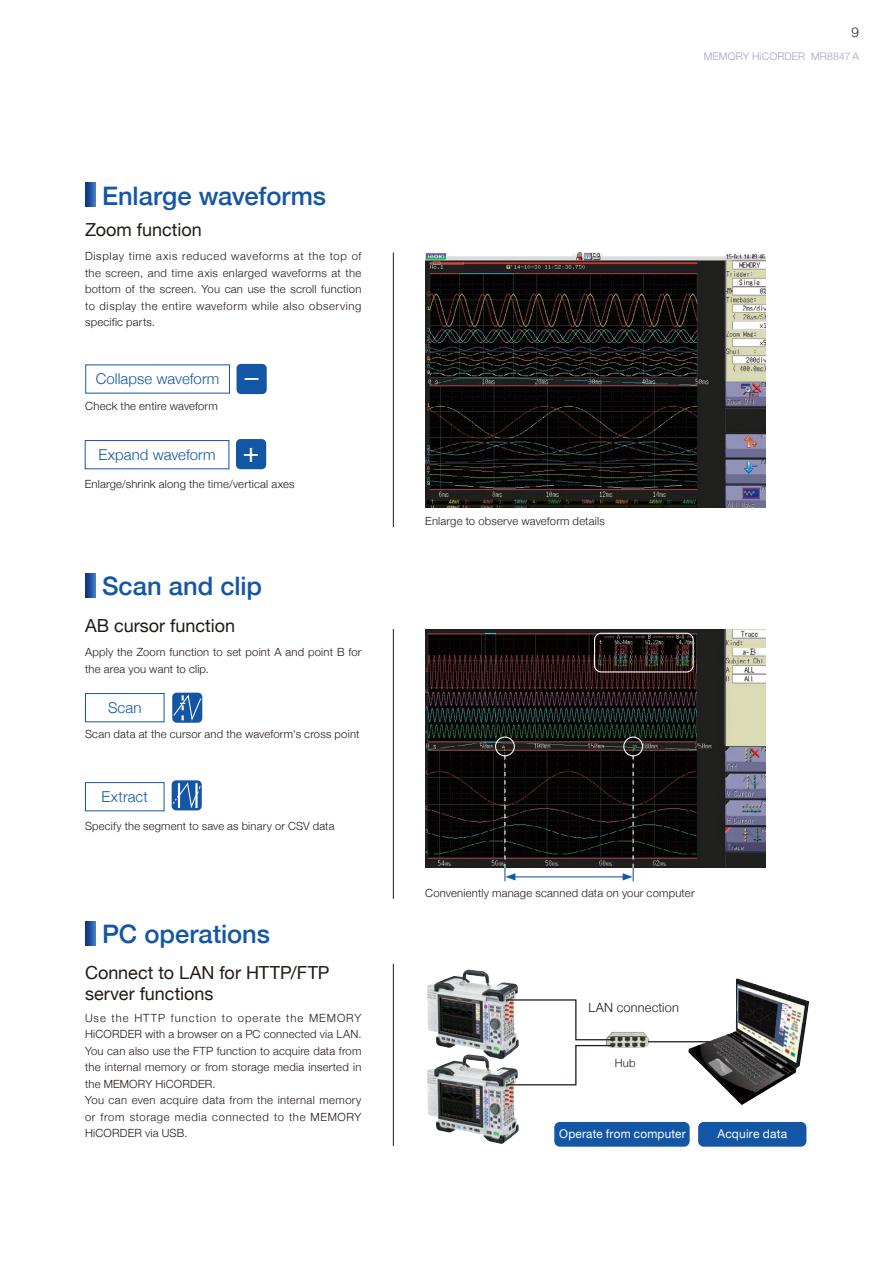
<style>
.page{position:relative;width:893px;height:1263px;background:#fff}
.page>*{position:absolute;margin:0;border:0;box-sizing:border-box;transform-origin:0 0}
.t1{font:500 25.5px "Helvetica Neue";color:#1456a6}
.t2{font:18px/21px "Helvetica Neue";color:#231916}
.t3{font:300 15px "Helvetica Neue";letter-spacing:.005em;color:#1456a6}
.t4{font:300 13.5px "Helvetica Neue";color:#231916}
.t5{font:300 12.75px "Helvetica Neue";letter-spacing:.015em;color:#231916}
.t6{font:12px "Helvetica Neue";letter-spacing:.015em;color:#fff}
.t7{font:300 11.25px/16.5px "Helvetica Neue";letter-spacing:.02em;color:#231916}
.t8{font:300 10.5px "Helvetica Neue";letter-spacing:.02em;color:#99a3d2}
</style>
<div class="page">
<img style="left:425px;top:252px;width:341px;height:255px">
<div style="left:85px;top:440px;width:144px;height:29px;border:1px solid #1456a6"></div>
<div style="left:85px;top:782px;width:79px;height:29px;border:1px solid #1456a6"></div>
<div style="left:85px;top:693px;width:79px;height:29px;border:1px solid #1456a6"></div>
<svg style="left:172px;top:780px;width:30px;height:30px"></svg>
<svg style="left:172px;top:781px;width:30px;height:29px"></svg>
<svg style="left:172px;top:693px;width:30px;height:30px"></svg>
<img style="left:425px;top:629px;width:341px;height:239px">
<div style="left:594px;top:633px;width:100px;height:39px;border:1px solid #fff;border-radius:7px"></div>
<hr style="left:513px;top:876px;width:112px;height:1px;background:#1456a6">
<svg style="left:504px;top:755px;width:11px;height:126px"></svg>
<svg style="left:623px;top:755px;width:11px;height:126px"></svg>
<div style="left:495px;top:736px;width:20px;height:20px;border:1px solid #fff;border-radius:50%"></div>
<div style="left:623px;top:736px;width:20px;height:20px;border:1px solid #fff;border-radius:50%"></div>
<div style="left:236px;top:439px;width:30px;height:30px;background:#1456a6;border-radius:5px"></div>
<div style="left:237px;top:364px;width:30px;height:30px;background:#1456a6;border-radius:5px"></div>
<hr style="left:393px;top:629px;width:1px;height:270px;background:#231916">
<hr style="left:393px;top:252px;width:1px;height:275px;background:#231916">
<hr style="left:393px;top:964px;width:1px;height:182px;background:#231916">
<div style="left:697px;top:1121px;width:110px;height:26px;background:#1456a6;border-radius:6px"></div>
<div style="left:697px;top:1120px;width:111px;height:28px;border:2px solid #fff;border-radius:6px"></div>
<div style="left:554px;top:1121px;width:136px;height:26px;background:#1456a6;border-radius:6px"></div>
<div style="left:553px;top:1120px;width:138px;height:28px;border:2px solid #fff;border-radius:6px"></div>
<img style="left:613px;top:1032px;width:36px;height:15px">
<img style="left:688px;top:978px;width:121px;height:127px">
<img style="left:738px;top:984px;width:67px;height:79px">
<hr style="left:648px;top:1041px;width:62px;height:1px;background:#231916">
<img style="left:427px;top:969px;width:91px;height:85px">
<img style="left:427px;top:1054px;width:92px;height:90px">
<svg style="left:505px;top:999px;width:108px;height:87px"></svg>
<svg style="left:85px;top:183px;width:11px;height:24px"></svg>
<svg style="left:85px;top:573px;width:11px;height:24px"></svg>
<svg style="left:85px;top:921px;width:11px;height:24px"></svg>
<h1 class="t1" style="left:102px;top:175px;width:226px">Enlarge waveforms</h1>
<h2 class="t2" style="left:85px;top:220px;width:118px">Zoom function</h2>
<p class="t7" style="left:85px;top:247px;width:278px;text-align:justify">Display time axis reduced waveforms at the top of the screen, and time axis enlarged waveforms at the bottom of the screen. You can use the scroll function to display the entire waveform while also observing specific parts.</p>
<h3 class="t3" style="left:96px;top:367px;width:125px">Collapse waveform</h3>
<p class="t7" style="left:85px;top:397px;width:134px">Check the entire waveform</p>
<h3 class="t3" style="left:98px;top:443px;width:119px">Expand waveform</h3>
<p class="t7" style="left:85px;top:475px;width:211px">Enlarge/shrink along the time/vertical axes</p>
<h1 class="t1" style="left:102px;top:565px;width:162px">Scan and clip</h1>
<h2 class="t2" style="left:85px;top:616px;width:152px">AB cursor function</h2>
<p class="t7" style="left:85px;top:643px;width:278px">Apply the Zoom function to set point A and point B for the area you want to clip.</p>
<h3 class="t3" style="left:108px;top:696px;width:35px">Scan</h3>
<p class="t7" style="left:85px;top:725px;width:276px">Scan data at the cursor and the waveform's cross point</p>
<h3 class="t3" style="left:102px;top:785px;width:48px">Extract</h3>
<p class="t7" style="left:85px;top:817px;width:251px">Specify the segment to save as binary or CSV data</p>
<h1 class="t1" style="left:102px;top:913px;width:170px">PC operations</h1>
<h2 class="t2" style="left:85px;top:963px;width:246px">Connect to LAN for HTTP/FTP server functions</h2>
<p class="t7" style="left:85px;top:1009px;width:278px">Use the HTTP function to operate the MEMORY HiCORDER with a browser on a PC connected via LAN.<br>You can also use the FTP function to acquire data from the internal memory or from storage media inserted in the MEMORY HiCORDER.<br>You can even acquire data from the internal memory or from storage media connected to the MEMORY HiCORDER via USB.</p>
<p class="t4" style="left:851px;top:21px;width:9px">9</p>
<p class="t8" style="left:704px;top:48px;width:157px">MEMORY HiCORDER MR8847 A</p>
<p class="t7" style="left:425px;top:512px;width:181px">Enlarge to observe waveform details</p>
<p class="t7" style="left:425px;top:883px;width:271px">Conveniently manage scanned data on your computer</p>
<p class="t5" style="left:588px;top:997px;width:92px">LAN connection</p>
<p class="t7" style="left:615px;top:1054px;width:22px">Hub</p>
<p class="t6" style="left:559px;top:1125px;width:128px">Operate from computer</p>
<p class="t6" style="left:717px;top:1125px;width:71px">Acquire data</p>
</div>
